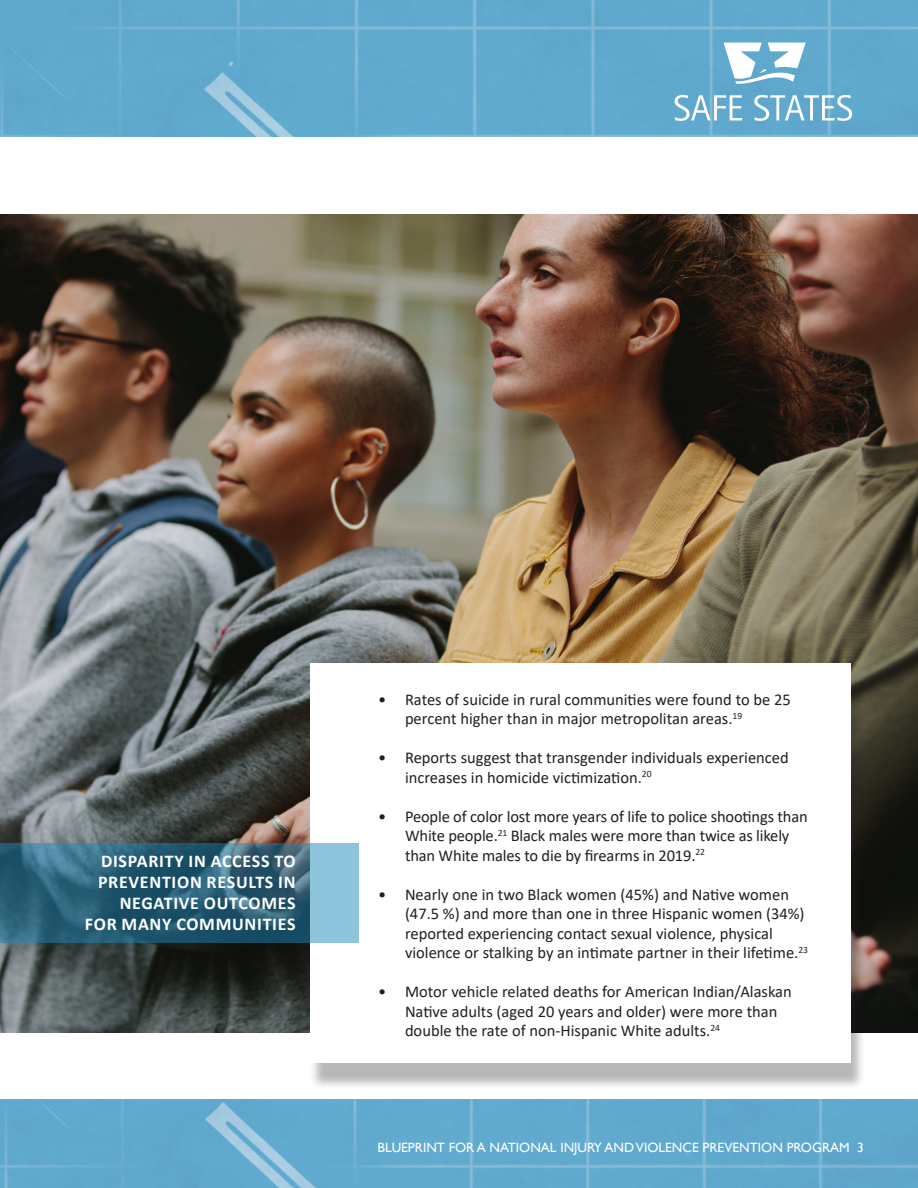
<style>
.page{position:relative;width:918px;height:1188px;background:#fff}
.page>*{position:absolute;margin:0;border:0;box-sizing:border-box;transform-origin:0 0}
.t1{font:700 18px "Calibri";letter-spacing:.04em;color:#fff}
.t2{font:16.5px/19.5px "Calibri";color:#231f20}
.t3{font:13.5px "Gill Sans";color:#fff}
</style>
<div class="page">
<img style="left:0;top:1099px;width:918px;height:89px">
<img style="left:0;top:0;width:918px;height:136px">
<svg style="left:724px;top:43px;width:82px;height:42px"></svg>
<svg style="left:675px;top:95px;width:67px;height:26px"></svg>
<svg style="left:754px;top:95px;width:98px;height:26px"></svg>
<img style="left:0;top:215px;width:918px;height:817px">
<div style="left:309px;top:674px;width:557px;height:416px;background:#231f20;opacity:.32"></div>
<div style="left:310px;top:663px;width:541px;height:400px;background:#fff"></div>
<svg style="left:0;top:844px;width:359px;height:99px;background:#376b82"></svg>
<p class="t1" style="left:101px;top:848px;width:196px">DISPARITY IN ACCESS TO</p>
<p class="t1" style="left:98px;top:869px;width:199px">PREVENTION RESULTS IN</p>
<p class="t1" style="left:120px;top:890px;width:177px">NEGATIVE OUTCOMES</p>
<p class="t1" style="left:85px;top:911px;width:212px">FOR MANY COMMUNITIES</p>
<p class="t2" style="left:405px;top:689px;width:387px;text-indent:-27px">• Rates of suicide in rural communities were found to be 25 percent higher than in major metropolitan areas.<sup>19</sup></p>
<p class="t2" style="left:405px;top:748px;width:385px;text-indent:-27px">• Reports suggest that transgender individuals experienced increases in homicide victimization.<sup>20</sup></p>
<p class="t2" style="left:405px;top:806px;width:404px;text-indent:-27px">• People of color lost more years of life to police shootings than<br>White people.<sup>21</sup> Black males were more than twice as likely than White males to die by firearms in 2019.<sup>22</sup></p>
<p class="t2" style="left:405px;top:884px;width:405px;text-indent:-27px">• Nearly one in two Black women (45%) and Native women (47.5 %) and more than one in three Hispanic women (34%) reported experiencing contact sexual violence, physical violence or stalking by an intimate partner in their lifetime.<sup>23</sup></p>
<p class="t2" style="left:405px;top:982px;width:388px;text-indent:-27px">• Motor vehicle related deaths for American Indian/Alaskan<br>Native adults (aged 20 years and older) were more than double the rate of non-Hispanic White adults.<sup>24</sup></p>
<p class="t3" style="left:377px;top:1139px;width:488px">BLUEPRINT FOR A NATIONAL INJURY AND VIOLENCE PREVENTION PROGRAM 3</p>
</div>
